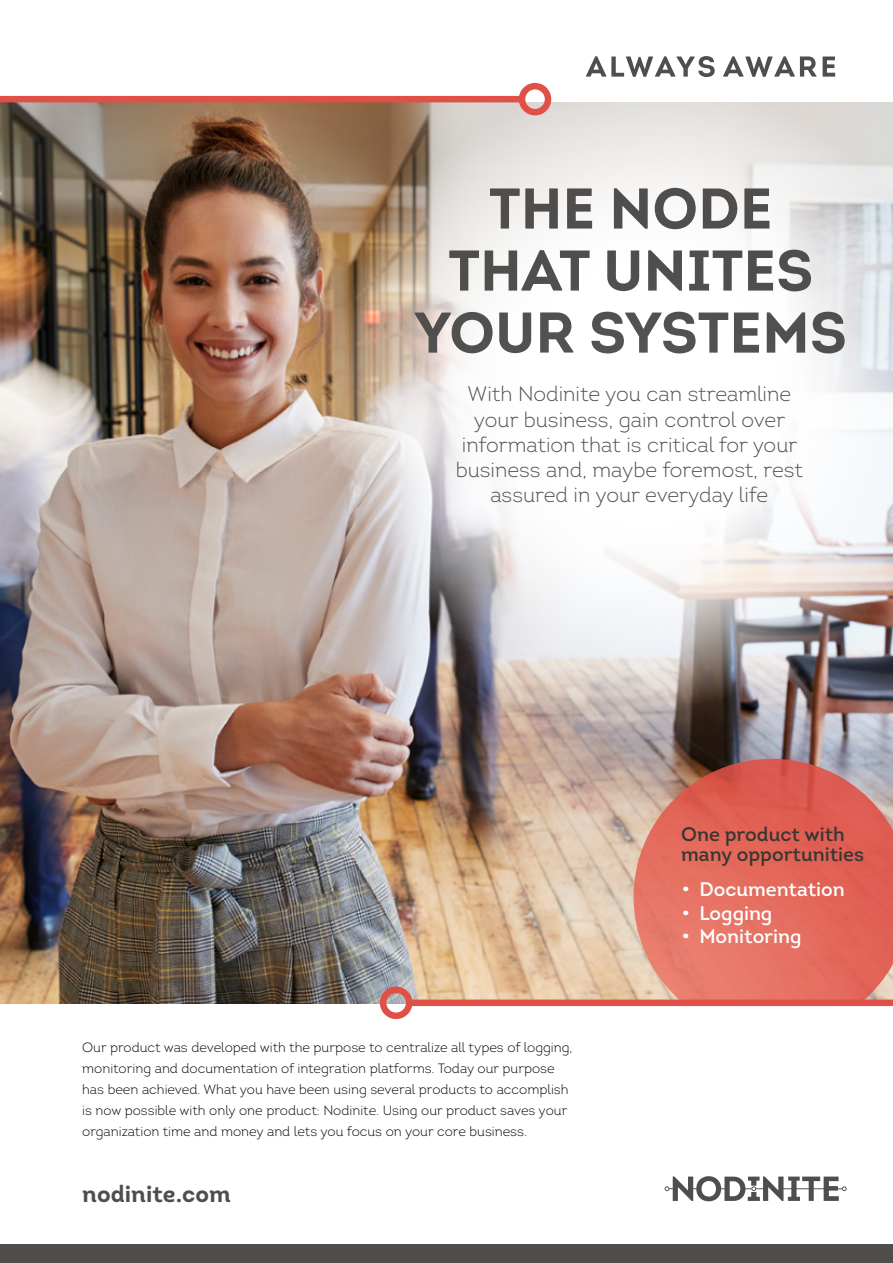
<style>
.page{position:relative;width:893px;height:1263px;background:#fff}
.page>*{position:absolute;margin:0;border:0;box-sizing:border-box;transform-origin:0 0}
.t1{font:57.3px/62.1px "Intro Bold Alt";color:#504e4d;text-align:center}
.t2{font:23.4px "Intro Bold Alt";color:#504e4d}
.t3{font:300 21px/25.2px "Intro";color:#504e4d;text-align:center}
.t4{font:19.65px "Intro";color:#fff}
.t5{font:19.65px/20.7px "Intro";color:#373634}
.t6{font:300 13.5px/21px "Intro";color:#000}
</style>
<div class="page">
<img style="left:0;top:115px;width:893px;height:888px">
<img style="left:332px;top:82px;width:561px;height:627px">
<svg style="left:336px;top:246px;width:557px;height:400px"></svg>
<svg style="left:0;top:83px;width:551px;height:32px"></svg>
<svg style="left:586px;top:56px;width:249px;height:21px"></svg>
<div style="left:0;top:1245px;width:893px;height:18px;background:#504e4d"></div>
<svg style="left:665px;top:1176px;width:182px;height:25px"></svg>
<svg style="left:634px;top:759px;width:259px;height:227px;background:#dc7063"></svg>
<svg style="left:380px;top:986px;width:513px;height:33px"></svg>
<h1 class="t1" style="left:415px;top:177px;width:434px">THE NODE<br>THAT UNITES<br>YOUR SYSTEMS</h1>
<h3 class="t3" style="left:456px;top:381px;width:349px">With Nodinite you can streamline your business, gain control over information that is critical for your business and, maybe foremost, rest assured in your everyday life</h3>
<h3 class="t5" style="left:681px;top:823px;width:184px">One product with many opportunities</h3>
<p class="t6" style="left:82px;top:1037px;width:492px">Our product was developed with the purpose to centralize all types of logging, monitoring and documentation of integration platforms. Today our purpose has been achieved. What you have been using several products to accomplish is now possible with only one product: Nodinite. Using our product saves your organization time and money and lets you focus on your core business.</p>
<h2 class="t2" style="left:82px;top:1178px;width:150px">nodinite.com</h2>
<h3 class="t4" style="left:682px;top:877px;width:165px">• Documentation</h3>
<h3 class="t4" style="left:682px;top:900px;width:92px">• Logging</h3>
<h3 class="t4" style="left:682px;top:924px;width:121px">• Monitoring</h3>
</div>
